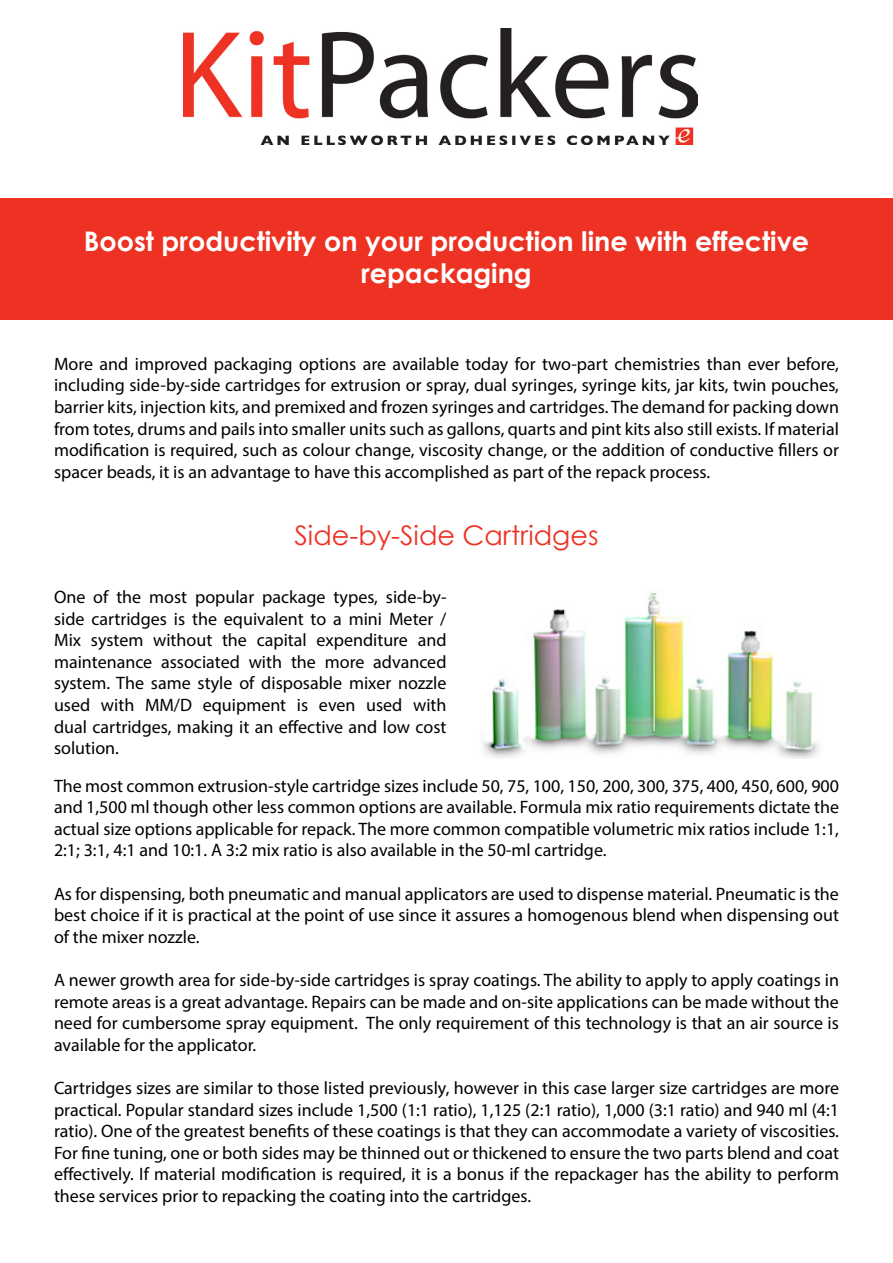
<style>
.page{position:relative;width:893px;height:1263px;background:#fff}
.page>*{position:absolute;margin:0;border:0;box-sizing:border-box;transform-origin:0 0}
.t1{font:700 27px/32.4px "Century Gothic";color:#fff;text-align:center}
.t2{font:27px "Century Gothic";color:#ed3223}
.t3{font:18px/21.6px "Myriad Pro";color:#000;text-align:justify}
</style>
<div class="page">
<img style="left:184px;top:28px;width:514px;height:117px">
<div style="left:0;top:198px;width:893px;height:122px;background:#ed3223"></div>
<img style="left:483px;top:592px;width:337px;height:167px">
<p class="t1" style="left:84px;top:224px;width:727px">Boost productivity on your production line with effective repackaging</p>
<p class="t3" style="left:54px;top:353px;width:786px">More and improved packaging options are available today for two-part chemistries than ever before, including side-by-side cartridges for extrusion or spray, dual syringes, syringe kits, jar kits, twin pouches, barrier kits, injection kits, and premixed and frozen syringes and cartridges. The demand for packing down from totes, drums and pails into smaller units such as gallons, quarts and pint kits also still exists. If material modification is required, such as colour change, viscosity change, or the addition of conductive fillers or spacer beads, it is an advantage to have this accomplished as part of the repack process.</p>
<p class="t2" style="left:294px;top:516px;width:305px">Side-by-Side Cartridges</p>
<p class="t3" style="left:54px;top:586px;width:394px">One of the most popular package types, side-by&shy;side cartridges is the equivalent to a mini Meter / Mix system without the capital expenditure and maintenance associated with the more advanced system. The same style of disposable mixer nozzle used with MM/D equipment is even used with dual cartridges, making it an effective and low cost solution.</p>
<p class="t3" style="left:54px;top:774px;width:786px">The most common extrusion-style cartridge sizes include 50, 75, 100, 150, 200, 300, 375, 400, 450, 600, 900 and 1,500 ml though other less common options are available. Formula mix ratio requirements dictate the actual size options applicable for repack. The more common compatible volumetric mix ratios include 1:1, 2:1; 3:1, 4:1 and 10:1. A 3:2 mix ratio is also available in the 50-ml cartridge.</p>
<p class="t3" style="left:54px;top:882px;width:787px">As for dispensing, both pneumatic and manual applicators are used to dispense material. Pneumatic is the best choice if it is practical at the point of use since it assures a homogenous blend when dispensing out of the mixer nozzle.</p>
<p class="t3" style="left:54px;top:969px;width:786px">A newer growth area for side-by-side cartridges is spray coatings. The ability to apply to apply coatings in remote areas is a great advantage. Repairs can be made and on-site applications can be made without the need for cumbersome spray equipment. The only requirement of this technology is that an air source is available for the applicator.</p>
<p class="t3" style="left:54px;top:1077px;width:787px">Cartridges sizes are similar to those listed previously, however in this case larger size cartridges are more practical. Popular standard sizes include 1,500 (1:1 ratio), 1,125 (2:1 ratio), 1,000 (3:1 ratio) and 940 ml (4:1 ratio). One of the greatest benefits of these coatings is that they can accommodate a variety of viscosities.<br>For fine tuning, one or both sides may be thinned out or thickened to ensure the two parts blend and coat effectively. If material modification is required, it is a bonus if the repackager has the ability to perform these services prior to repacking the coating into the cartridges.</p>
</div>
